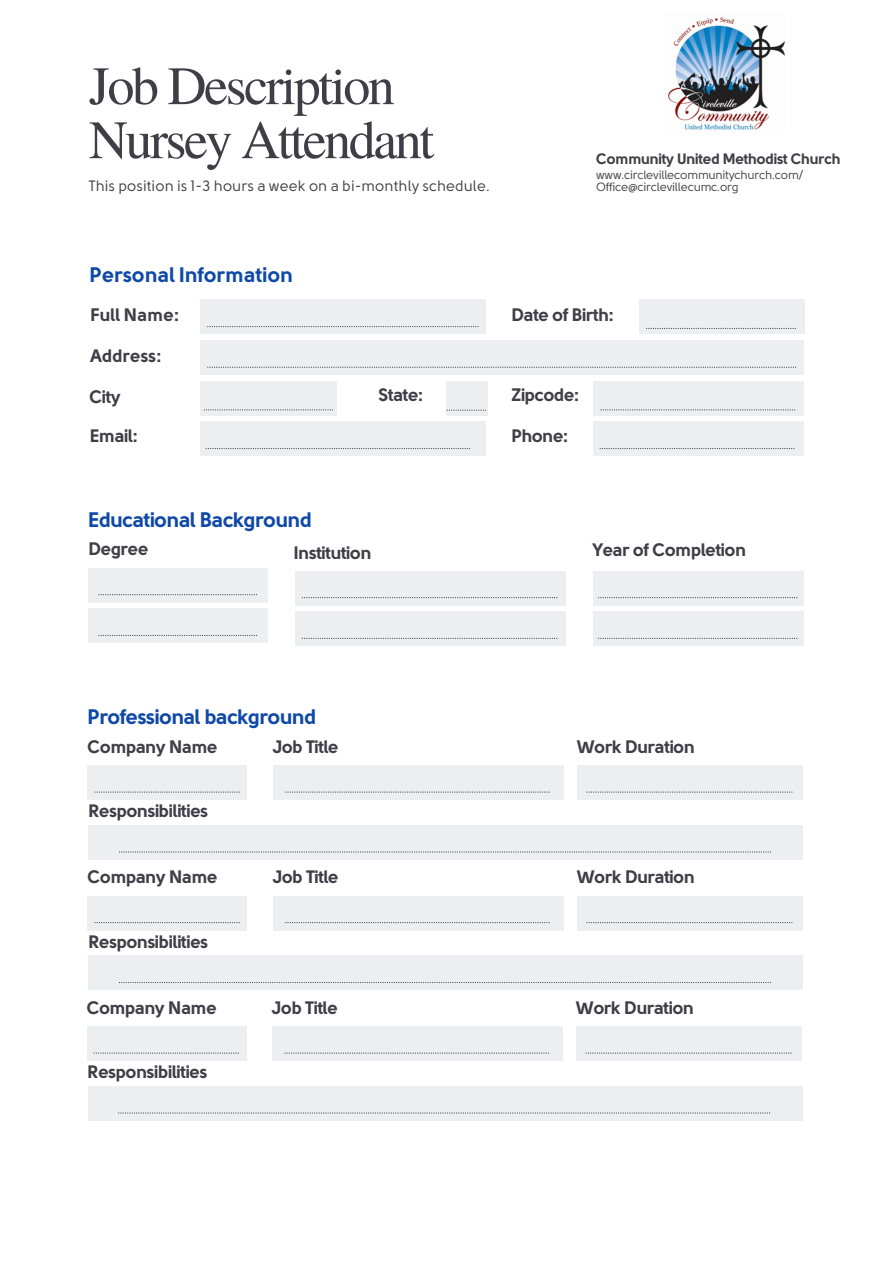
<style>
.page{position:relative;width:894px;height:1264px;background:#fff}
.page>*{position:absolute;margin:0;border:0;box-sizing:border-box;transform-origin:0 0}
.t1{font:54px/54px "Te X Gyre Termes";letter-spacing:-.045em;color:#3f3e47}
.t2{font:700 21px "Solomon Sans";letter-spacing:-.025em;color:#0f49a8}
.t3{font:700 21px "Solomon Sans";color:#0f49a8}
.t4{font:700 18px "Solomon Sans";letter-spacing:-.025em;color:#3f3e47}
.t5{font:700 18px "Solomon Sans";color:#3f3e47}
.t6{font:15px "Solomon Sans";color:#3f3e47}
.t7{font:700 15px "Solomon Sans";letter-spacing:-.025em;color:#3f3e47}
.t8{font:12px "Solomon Sans";letter-spacing:-.025em;color:#3f3e47}
</style>
<div class="page">
<div style="left:200px;top:300px;width:285px;height:34px;background:#edeef1"></div>
<svg style="left:207px;top:326px;width:271px;height:1px"></svg>
<div style="left:639px;top:300px;width:165px;height:34px;background:#edeef1"></div>
<svg style="left:646px;top:328px;width:149px;height:1px"></svg>
<div style="left:593px;top:381px;width:211px;height:34px;background:#edeef1"></div>
<svg style="left:600px;top:409px;width:195px;height:1px"></svg>
<div style="left:200px;top:381px;width:136px;height:34px;background:#edeef1"></div>
<svg style="left:204px;top:409px;width:129px;height:1px"></svg>
<div style="left:200px;top:421px;width:285px;height:34px;background:#edeef1"></div>
<div style="left:200px;top:340px;width:604px;height:34px;background:#edeef1"></div>
<svg style="left:207px;top:366px;width:587px;height:2px"></svg>
<div style="left:88px;top:609px;width:179px;height:34px;background:#edeef1"></div>
<svg style="left:98px;top:635px;width:159px;height:1px"></svg>
<div style="left:295px;top:612px;width:270px;height:34px;background:#edeef1"></div>
<svg style="left:302px;top:638px;width:255px;height:1px"></svg>
<div style="left:592px;top:612px;width:211px;height:34px;background:#edeef1"></div>
<svg style="left:598px;top:638px;width:199px;height:1px"></svg>
<div style="left:295px;top:571px;width:270px;height:34px;background:#edeef1"></div>
<svg style="left:302px;top:597px;width:255px;height:1px"></svg>
<div style="left:592px;top:571px;width:211px;height:34px;background:#edeef1"></div>
<svg style="left:598px;top:597px;width:199px;height:1px"></svg>
<div style="left:88px;top:568px;width:179px;height:34px;background:#edeef1"></div>
<svg style="left:98px;top:594px;width:159px;height:1px"></svg>
<div style="left:88px;top:765px;width:159px;height:34px;background:#edeef1"></div>
<svg style="left:94px;top:791px;width:146px;height:1px"></svg>
<div style="left:273px;top:765px;width:290px;height:34px;background:#edeef1"></div>
<svg style="left:285px;top:791px;width:264px;height:1px"></svg>
<div style="left:576px;top:765px;width:226px;height:34px;background:#edeef1"></div>
<svg style="left:586px;top:791px;width:206px;height:1px"></svg>
<div style="left:88px;top:825px;width:715px;height:34px;background:#edeef1"></div>
<svg style="left:119px;top:851px;width:650px;height:1px"></svg>
<div style="left:593px;top:421px;width:211px;height:34px;background:#edeef1"></div>
<div style="left:445px;top:381px;width:42px;height:34px;background:#edeef1"></div>
<svg style="left:446px;top:409px;width:40px;height:2px"></svg>
<svg style="left:599px;top:448px;width:195px;height:1px"></svg>
<svg style="left:205px;top:448px;width:265px;height:1px"></svg>
<div style="left:88px;top:896px;width:159px;height:34px;background:#edeef1"></div>
<svg style="left:94px;top:922px;width:146px;height:1px"></svg>
<div style="left:273px;top:896px;width:290px;height:34px;background:#edeef1"></div>
<svg style="left:285px;top:922px;width:264px;height:1px"></svg>
<div style="left:576px;top:896px;width:226px;height:34px;background:#edeef1"></div>
<svg style="left:586px;top:922px;width:206px;height:1px"></svg>
<div style="left:88px;top:955px;width:715px;height:34px;background:#edeef1"></div>
<svg style="left:119px;top:982px;width:651px;height:1px"></svg>
<div style="left:87px;top:1026px;width:159px;height:34px;background:#edeef1"></div>
<svg style="left:94px;top:1052px;width:145px;height:1px"></svg>
<div style="left:272px;top:1026px;width:290px;height:34px;background:#edeef1"></div>
<svg style="left:284px;top:1052px;width:263px;height:1px"></svg>
<div style="left:575px;top:1026px;width:226px;height:34px;background:#edeef1"></div>
<svg style="left:585px;top:1052px;width:206px;height:1px"></svg>
<div style="left:88px;top:1086px;width:714px;height:34px;background:#edeef1"></div>
<svg style="left:118px;top:1112px;width:650px;height:1px"></svg>
<img style="left:667px;top:17px;width:118px;height:113px">
<h1 class="t1" style="left:89px;top:56px;width:347px">Job Description<br>Nursey Attendant</h1>
<p class="t6" style="left:89px;top:179px;width:402px">This position is 1-3 hours a week on a bi-monthly schedule.</p>
<p class="t7" style="left:596px;top:152px;width:246px">Community United Methodist Church</p>
<p class="t8" style="left:596px;top:169px;width:209px">www.circlevillecommunitychurch.com/</p>
<h4 class="t8" style="left:596px;top:181px;width:144px">Office@circlevillecumc.org</h4>
<h3 class="t3" style="left:89px;top:265px;width:205px">Personal Information</h3>
<h3 class="t5" style="left:90px;top:307px;width:91px">Full Name:</h3>
<h3 class="t5" style="left:90px;top:347px;width:73px">Address:</h3>
<h5 class="t4" style="left:511px;top:307px;width:104px">Date of Birth:</h5>
<h3 class="t4" style="left:89px;top:388px;width:33px">City</h3>
<p class="t4" style="left:90px;top:427px;width:49px">Email:</p>
<h3 class="t4" style="left:378px;top:387px;width:47px">State:</h3>
<h3 class="t4" style="left:511px;top:387px;width:70px">Zipcode:</h3>
<h2 class="t4" style="left:511px;top:427px;width:59px">Phone:</h2>
<h3 class="t2" style="left:88px;top:510px;width:225px">Educational Background</h3>
<h3 class="t4" style="left:88px;top:541px;width:62px">Degree</h3>
<p class="t4" style="left:294px;top:544px;width:79px">Institution</p>
<p class="t4" style="left:592px;top:541px;width:155px">Year of Completion</p>
<h3 class="t2" style="left:88px;top:707px;width:230px">Professional background</h3>
<p class="t4" style="left:88px;top:738px;width:132px">Company Name</p>
<h3 class="t4" style="left:273px;top:738px;width:67px">Job Title</h3>
<p class="t4" style="left:88px;top:802px;width:121px">Responsibilities</p>
<p class="t4" style="left:88px;top:868px;width:132px">Company Name</p>
<h2 class="t4" style="left:273px;top:868px;width:67px">Job Title</h2>
<h3 class="t4" style="left:88px;top:933px;width:121px">Responsibilities</h3>
<p class="t4" style="left:87px;top:999px;width:132px">Company Name</p>
<p class="t4" style="left:272px;top:999px;width:67px">Job Title</p>
<p class="t4" style="left:88px;top:1063px;width:121px">Responsibilities</p>
<p class="t4" style="left:576px;top:738px;width:120px">Work Duration</p>
<h3 class="t4" style="left:576px;top:869px;width:120px">Work Duration</h3>
<p class="t4" style="left:575px;top:999px;width:120px">Work Duration</p>
</div>
